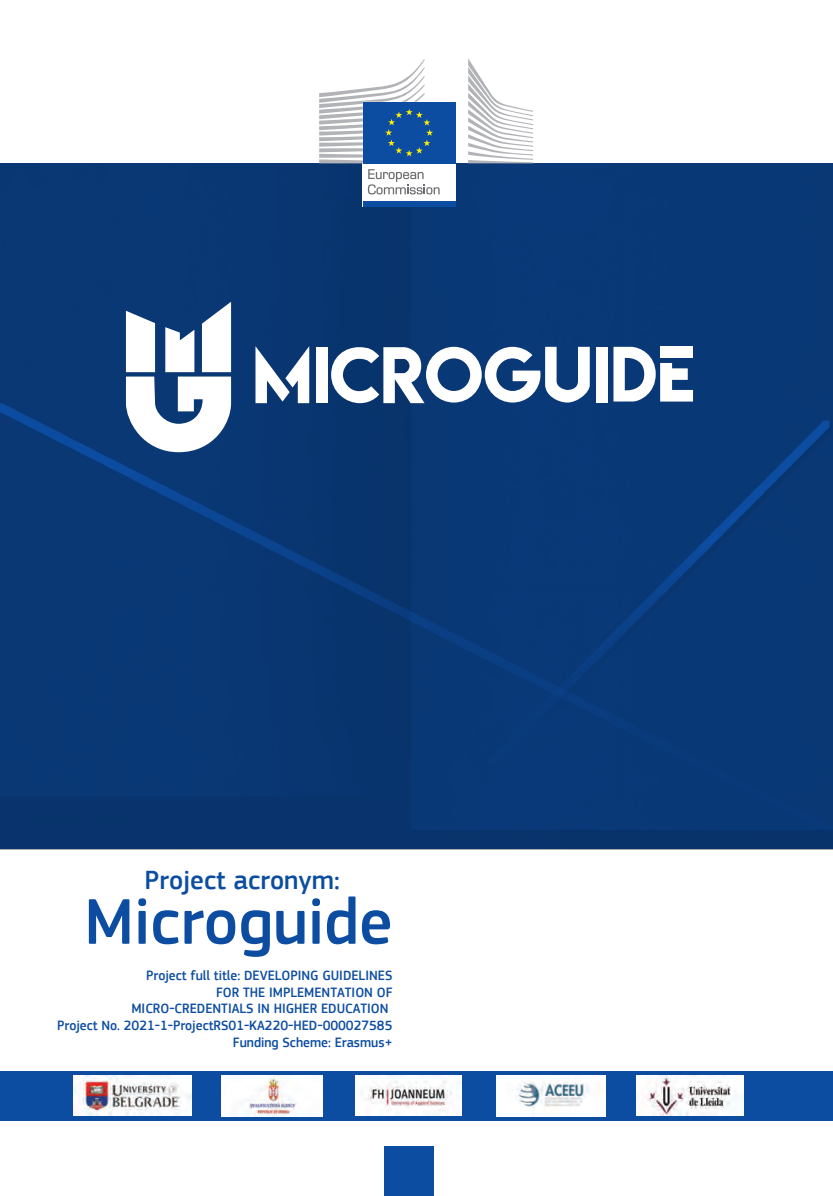
<style>
.page{position:relative;width:833px;height:1196px;background:#fff}
.page>*{position:absolute;margin:0;border:0;box-sizing:border-box;transform-origin:0 0}
.t1{font:500 67.02px "PF Square Sans Pro";color:#0d4da1}
.t2{font:500 27.12px "PF Square Sans Pro";color:#0d4da1}
.t3{font:500 14px/16.8px "PF Square Sans Pro";color:#0d4da1;text-align:right}
</style>
<div class="page">
<img style="left:0;top:163px;width:832px;height:686px">
<svg style="left:126px;top:302px;width:105px;height:150px"></svg>
<svg style="left:255px;top:346px;width:54px;height:57px"></svg>
<div style="left:316px;top:347px;width:11px;height:55px;background:#fff"></div>
<svg style="left:331px;top:347px;width:258px;height:56px"></svg>
<div style="left:596px;top:347px;width:11px;height:55px;background:#fff"></div>
<svg style="left:613px;top:347px;width:80px;height:54px"></svg>
<div style="left:0;top:1071px;width:832px;height:49px;background:#0d4da1"></div>
<div style="left:363px;top:163px;width:92px;height:43px;background:#fff"></div>
<svg style="left:368px;top:169px;width:71px;height:25px"></svg>
<div style="left:363px;top:102px;width:92px;height:61px;background:#0d4da1"></div>
<div style="left:363px;top:201px;width:92px;height:5px;background:#0d4da1"></div>
<svg style="left:468px;top:59px;width:65px;height:104px"></svg>
<svg style="left:319px;top:59px;width:114px;height:104px"></svg>
<img style="left:74px;top:1075px;width:117px;height:40px">
<img style="left:221px;top:1075px;width:102px;height:41px">
<img style="left:355px;top:1075px;width:106px;height:40px">
<img style="left:496px;top:1075px;width:109px;height:41px">
<img style="left:636px;top:1075px;width:107px;height:40px">
<div style="left:384px;top:1146px;width:49px;height:50px;background:#0d4da1"></div>
<h2 class="t2" style="left:145px;top:864px;width:197px">Project acronym:</h2>
<h1 class="t1" style="left:84px;top:882px;width:310px">Microguide</h1>
<p class="t3" style="left:57px;top:967px;width:337px">Project full title: DEVELOPING GUIDELINES<br>FOR THE IMPLEMENTATION OF<br>MICRO-CREDENTIALS IN HIGHER EDUCATION<br>Project No. 2021-1-ProjectRS01-KA220-HED-000027585<br>Funding Scheme: Erasmus+</p>
</div>
